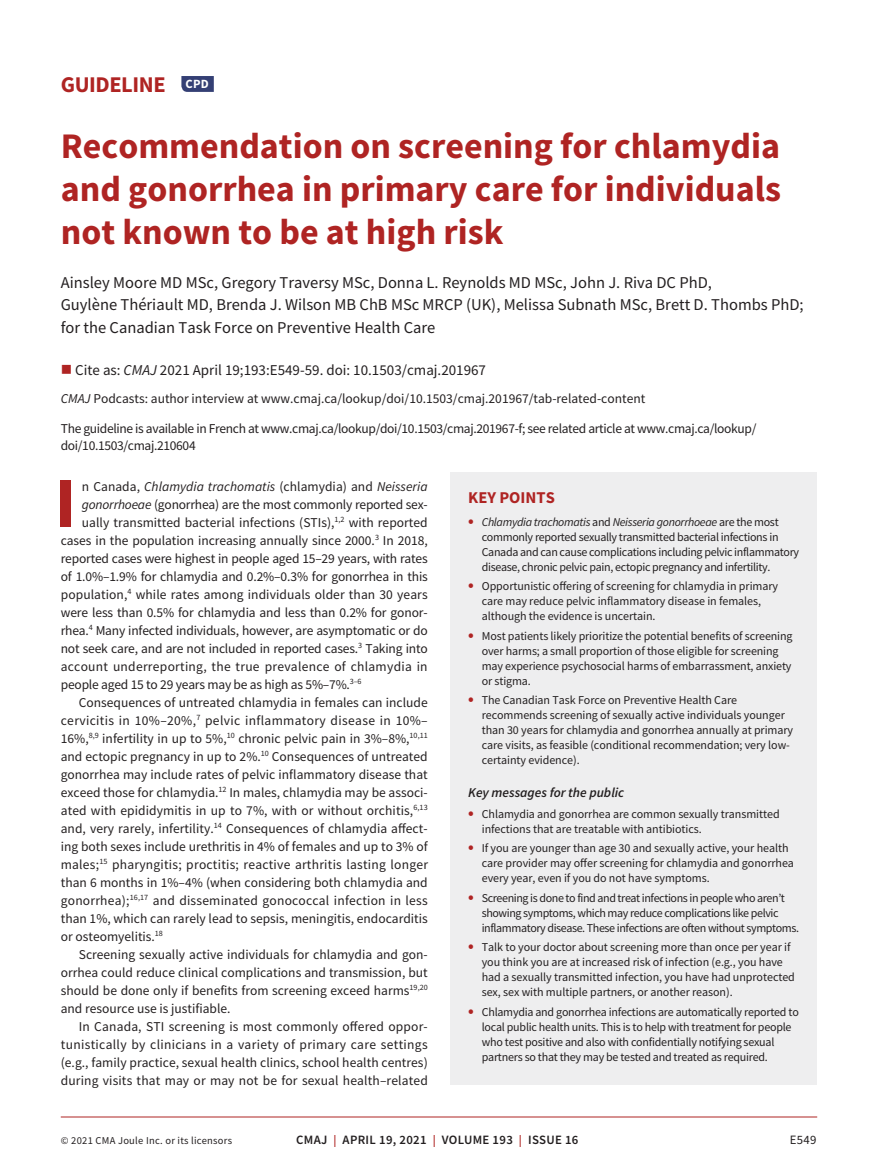
<style>
.page{position:relative;width:878px;height:1175px;background:#fff}
.page>*{position:absolute;margin:0;border:0;box-sizing:border-box;transform-origin:0 0}
.t1{font:700 70.65px "Source Sans Pro";color:#af2423}
.t2{font:700 36px/43.2px "Source Sans Pro";color:#af2423;text-align:justify}
.t3{font:700 22.5px "Source Sans Pro";letter-spacing:-.02em;color:#af2423}
.t4{font:16.5px/22.5px "Source Sans Pro";color:#231f20}
.t5{font:700 16.5px "Source Sans Pro";color:#af2423}
.t6{font:15px "Source Sans Pro";color:#231f20}
.t7{font:13.5px "Source Sans Pro";color:#231f20}
.t8{font:13.5px/16.5px "Source Sans Pro";letter-spacing:-.025em;color:#231f20}
.t9{font:13.5px "Source Sans Pro";letter-spacing:.02em;color:#231f20}
.t10{font:13.5px "Source Sans Pro";letter-spacing:.025em;color:#231f20}
.t11{font:italic 13.5px "Source Sans Pro";color:#231f20}
.t12{font:italic 600 13.5px "Source Sans Pro";color:#231f20}
.t13{font:600 12.75px "Source Sans Pro";letter-spacing:.025em;color:#231f20}
.t14{font:12.75px "Source Sans Pro";color:#231f20}
.t15{font:12px/15px "Source Sans Pro";letter-spacing:-.005em;color:#231f20}
.t16{font:12px/15px "Source Sans Pro";letter-spacing:-.025em;color:#231f20}
.t17{font:12px/15px "Source Sans Pro";letter-spacing:-.035em;color:#231f20}
.t18{font:10.5px "Source Sans Pro";letter-spacing:.025em;color:#231f20}
.s1{color:#af2423}
.s2{font-style:italic}
.s3{font-weight:700;font-size:16.5px;color:#af2423}
.s4{font-style:normal}
.s5{font-size:12px;color:#af2423}
</style>
<div class="page">
<hr style="left:61px;top:1116px;width:756px;height:1px;background:#af2423">
<svg style="left:181px;top:76px;width:33px;height:16px"></svg>
<div style="left:450px;top:472px;width:367px;height:612px;background:#eeeeef"></div>
<h3 class="t3" style="left:61px;top:69px;width:150px">GUIDELINE <sup>CPD</sup></h3>
<h2 class="t2" style="left:61px;top:123px;width:721px">Recommendation on screening for chlamydia and gonorrhea in primary care for individuals not known to be at high risk</h2>
<p class="t4" style="left:61px;top:271px;width:744px">Ainsley Moore MD MSc, Gregory Traversy MSc, Donna L. Reynolds MD MSc, John J. Riva DC PhD,<br>Guylène Thériault MD, Brenda J. Wilson MB ChB MSc MRCP (UK), Melissa Subnath MSc, Brett D. Thombs PhD; for the Canadian Task Force on Preventive Health Care</p>
<p class="t6" style="left:61px;top:360px;width:427px"><span class="s1">■</span> Cite as: <span class="s2">CMAJ</span> 2021 April 19;193:E549-59. doi: 10.1503/cmaj.201967</p>
<p class="t7" style="left:61px;top:390px;width:586px"><span class="s2">CMAJ</span> Podcasts: author interview at www.cmaj.ca/lookup/doi/10.1503/cmaj.201967/tab-related-content</p>
<p class="t8" style="left:61px;top:420px;width:697px">The guideline is available in French at www.cmaj.ca/lookup/doi/10.1503/cmaj.201967-f; see related article at www.cmaj.ca/lookup/ doi/10.1503/cmaj.210604</p>
<p class="t5" style="left:468px;top:486px;width:88px">KEY POINTS</p>
<p class="t16" style="left:482px;top:514px;width:319px;text-indent:-14px"><span class="s3">•</span> <span class="s2">Chlamydia trachomatis</span> and <span class="s2">Neisseria gonorrhoeae</span> are the most commonly reported sexually transmitted bacterial infections in Canada and can cause complications including pelvic inflammatory disease, chronic pelvic pain, ectopic pregnancy and infertility.</p>
<p class="t15" style="left:482px;top:578px;width:298px;text-indent:-14px"><span class="s3">•</span> Opportunistic offering of screening for chlamydia in primary care may reduce pelvic inflammatory disease in females, although the evidence is uncertain.</p>
<p class="t15" style="left:482px;top:628px;width:312px;text-indent:-14px"><span class="s3">•</span> Most patients likely prioritize the potential benefits of screening over harms; a small proportion of those eligible for screening may experience psychosocial harms of embarrassment, anxiety or stigma.</p>
<p class="t15" style="left:482px;top:692px;width:313px;text-indent:-14px"><span class="s3">•</span> The Canadian Task Force on Preventive Health Care recommends screening of sexually active individuals younger than 30 years for chlamydia and gonorrhea annually at primary care visits, as feasible (conditional recommendation; very low&shy;certainty evidence).</p>
<p class="t12" style="left:468px;top:783px;width:157px">Key messages for the public</p>
<p class="t15" style="left:482px;top:806px;width:299px;text-indent:-14px"><span class="s3">•</span> Chlamydia and gonorrhea are common sexually transmitted infections that are treatable with antibiotics.</p>
<p class="t15" style="left:482px;top:840px;width:314px;text-indent:-14px"><span class="s3">•</span> If you are younger than age 30 and sexually active, your health care provider may offer screening for chlamydia and gonorrhea every year, even if you do not have symptoms.</p>
<p class="t17" style="left:482px;top:890px;width:319px;text-indent:-14px"><span class="s3">•</span> Screening is done to find and treat infections in people who aren’t showing symptoms, which may reduce complications like pelvic inflammatory disease. These infections are often without symptoms.</p>
<p class="t15" style="left:482px;top:939px;width:315px;text-indent:-14px"><span class="s3">•</span> Talk to your doctor about screening more than once per year if you think you are at increased risk of infection (e.g., you have had a sexually transmitted infection, you have had unprotected sex, sex with multiple partners, or another reason).</p>
<p class="t15" style="left:482px;top:1004px;width:318px;text-indent:-14px"><span class="s3">•</span> Chlamydia and gonorrhea infections are automatically reported to local public health units. This is to help with treatment for people who test positive and also with confidentially notifying sexual partners so that they may be tested and treated as required.</p>
<h1 class="t1" style="left:55px;top:455px;width:23px">I</h1>
<p class="t11" style="left:82px;top:477px;width:347px"><span class="s4">n Canada,</span> Chlamydia trachomatis <span class="s4">(chlamydia) and</span> Neisseria</p>
<p class="t7" style="left:82px;top:495px;width:347px"><span class="s2">gonorrhoeae</span> (gonorrhea) are the most commonly reported sex-</p>
<p class="t7" style="left:82px;top:513px;width:347px">ually transmitted bacterial infections (STIs),<sup>1,2</sup> with reported</p>
<p class="t7" style="left:61px;top:531px;width:368px">cases in the population increasing annually since 2000.<sup>3</sup> In 2018,</p>
<p class="t7" style="left:61px;top:549px;width:368px">reported cases were highest in people aged 15–29 years, with rates</p>
<p class="t7" style="left:61px;top:567px;width:368px">of 1.0%–1.9% for chlamydia and 0.2%–0.3% for gonorrhea in this</p>
<p class="t7" style="left:61px;top:585px;width:368px">population,<sup>4</sup> while rates among individuals older than 30 years</p>
<p class="t7" style="left:61px;top:603px;width:368px">were less than 0.5% for chlamydia and less than 0.2% for gonor-</p>
<p class="t7" style="left:61px;top:621px;width:368px">rhea.<sup>4</sup> Many infected individuals, however, are asymptomatic or do</p>
<p class="t7" style="left:61px;top:639px;width:368px">not seek care, and are not included in reported cases.<sup>3</sup> Taking into</p>
<p class="t9" style="left:61px;top:657px;width:368px">account underreporting, the true prevalence of chlamydia in</p>
<p class="t7" style="left:61px;top:675px;width:302px">people aged 15 to 29 years may be as high as 5%–7%.<sup>3–6</sup></p>
<p class="t7" style="left:79px;top:693px;width:350px">Consequences of untreated chlamydia in females can include</p>
<p class="t10" style="left:61px;top:711px;width:368px">cervicitis in 10%–20%,<sup>7</sup> pelvic inflammatory disease in 10%–</p>
<p class="t7" style="left:61px;top:729px;width:368px">16%,<sup>8,9</sup> infertility in up to 5%,<sup>10</sup> chronic pelvic pain in 3%–8%,<sup>10,11</sup></p>
<p class="t7" style="left:61px;top:747px;width:368px">and ectopic pregnancy in up to 2%.<sup>10</sup> Consequences of untreated</p>
<p class="t7" style="left:61px;top:765px;width:368px">gonorrhea may include rates of pelvic inflammatory disease that</p>
<p class="t7" style="left:61px;top:783px;width:368px">exceed those for chlamydia.<sup>12</sup> In males, chlamydia may be associ-</p>
<p class="t7" style="left:61px;top:801px;width:368px">ated with epididymitis in up to 7%, with or without orchitis,<sup>6,13</sup></p>
<p class="t7" style="left:61px;top:819px;width:368px">and, very rarely, infertility.<sup>14</sup> Consequences of chlamydia affect-</p>
<p class="t7" style="left:61px;top:837px;width:368px">ing both sexes include urethritis in 4% of females and up to 3% of</p>
<p class="t9" style="left:61px;top:855px;width:369px">males;<sup>15</sup> pharyngitis; proctitis; reactive arthritis lasting longer</p>
<p class="t7" style="left:61px;top:873px;width:368px">than 6 months in 1%–4% (when considering both chlamydia and</p>
<p class="t7" style="left:61px;top:891px;width:368px">gonorrhea);<sup>16,17</sup> and disseminated gonococcal infection in less</p>
<p class="t7" style="left:61px;top:909px;width:368px">than 1%, which can rarely lead to sepsis, meningitis, endocarditis</p>
<p class="t7" style="left:61px;top:927px;width:104px">or osteomyelitis.<sup>18</sup></p>
<p class="t7" style="left:79px;top:945px;width:350px">Screening sexually active individuals for chlamydia and gon-</p>
<p class="t7" style="left:61px;top:963px;width:368px">orrhea could reduce clinical complications and transmission, but</p>
<p class="t7" style="left:61px;top:981px;width:368px">should be done only if benefits from screening exceed harms<sup>19,20</sup></p>
<p class="t7" style="left:61px;top:999px;width:171px">and resource use is justifiable.</p>
<p class="t7" style="left:79px;top:1017px;width:350px">In Canada, STI screening is most commonly offered oppor-</p>
<p class="t10" style="left:61px;top:1035px;width:368px">tunistically by clinicians in a variety of primary care settings</p>
<p class="t7" style="left:61px;top:1053px;width:368px">(e.g., family practice, sexual health clinics, school health centres)</p>
<p class="t7" style="left:61px;top:1071px;width:368px">during visits that may or may not be for sexual health–related</p>
<p class="t18" style="left:61px;top:1134px;width:173px">© 2021 CMA Joule Inc. or its licensors</p>
<p class="t13" style="left:296px;top:1131px;width:284px">CMAJ <span class="s5">|</span> APRIL 19, 2021 <span class="s5">|</span> VOLUME 193 <span class="s5">|</span> ISSUE 16</p>
<p class="t14" style="left:789px;top:1132px;width:28px">E549</p>
</div>
